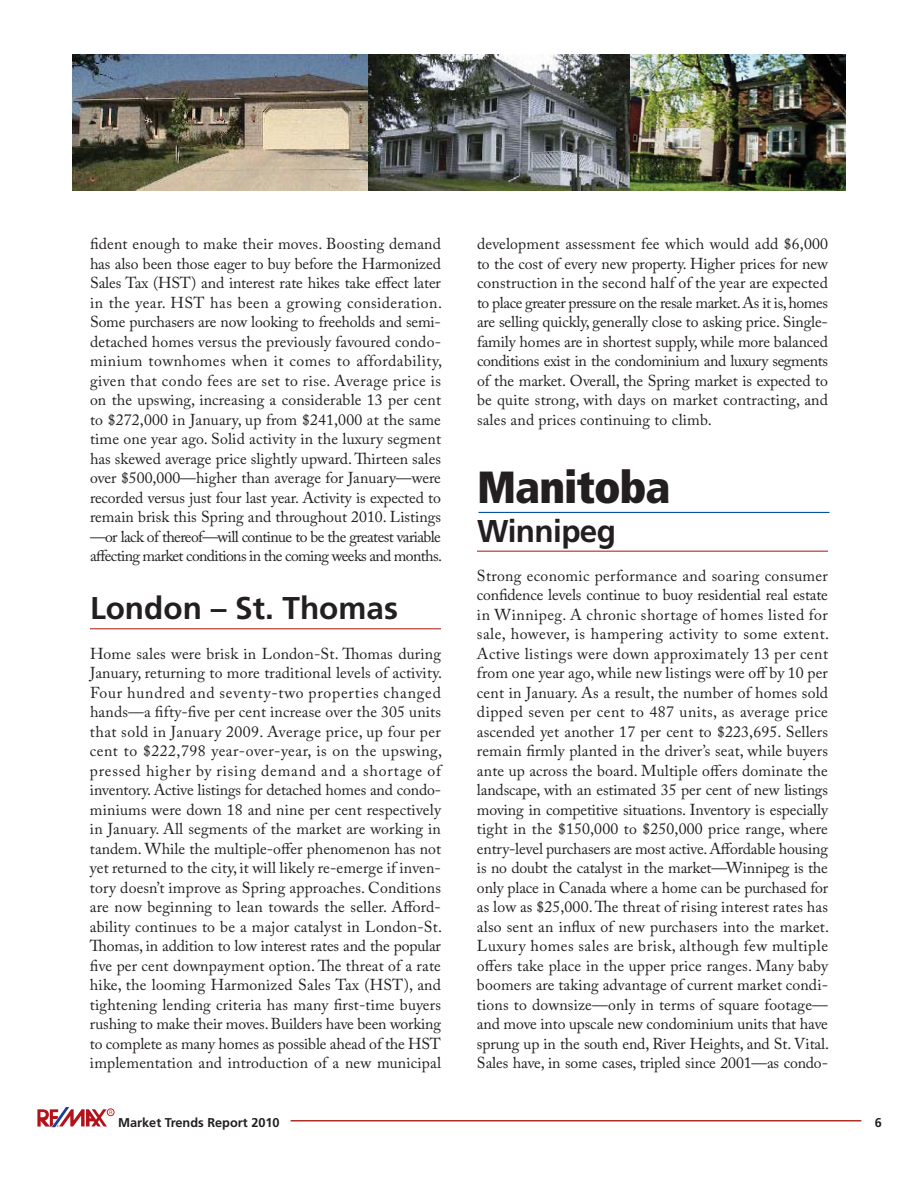
<style>
.page{position:relative;width:918px;height:1188px;background:#fff}
.page>*{position:absolute;margin:0;border:0;box-sizing:border-box;transform-origin:0 0}
.t1{font:900 condensed 45px "Frutiger LT Std";letter-spacing:-.02em;color:#231f20}
.t2{font:700 31.5px "Frutiger LT Std";color:#231f20}
.t3{font:700 31.5px "Frutiger LT Std";letter-spacing:-.02em;color:#231f20}
.t4{font:15.75px/19.5px "Adobe Caslon Pro";color:#231f20;text-align:justify}
.t5{font:700 12.75px "Frutiger LT Std";color:#231f20}
.t6{font:4.8px "Helvetica Neue LT Std";color:#be2025}
</style>
<div class="page">
<svg style="left:37px;top:1107px;width:70px;height:20px"></svg>
<div style="left:107px;top:1109px;width:7px;height:7px;border:1px solid #be2025;border-radius:50%"></div>
<hr style="left:291px;top:1120px;width:570px;height:2px;background:#b12e25">
<img style="left:376px;top:54px;width:469px;height:136px">
<img style="left:72px;top:54px;width:304px;height:136px">
<hr style="left:477px;top:551px;width:351px;height:1px;background:#b12e25">
<hr style="left:478px;top:512px;width:351px;height:1px;background:#0651a0">
<hr style="left:90px;top:628px;width:351px;height:1px;background:#b12e25">
<p class="t4" style="left:90px;top:235px;width:354px">fident enough to make their moves. Boosting demand has also been those eager to buy before the Harmonized Sales Tax (HST) and interest rate hikes take effect later in the year. HST has been a growing consideration.<br>Some purchasers are now looking to freeholds and semi&shy;detached homes versus the previously favoured condo&shy;minium townhomes when it comes to affordability, given that condo fees are set to rise. Average price is on the upswing, increasing a considerable 13 per cent to $272,000 in January, up from $241,000 at the same time one year ago. Solid activity in the luxury segment has skewed average price slightly upward. Thirteen sales over $500,000—higher than average for January—were recorded versus just four last year. Activity is expected to remain brisk this Spring and throughout 2010. Listings —or lack of thereof—will continue to be the greatest variable affecting market conditions in the coming weeks and months.</p>
<h2 class="t2" style="left:90px;top:593px;width:310px">London – St. Thomas</h2>
<p class="t4" style="left:90px;top:645px;width:354px">Home sales were brisk in London-St. Thomas during January, returning to more traditional levels of activity.<br>Four hundred and seventy-two properties changed hands—a fifty-five per cent increase over the 305 units that sold in January 2009. Average price, up four per cent to $222,798 year-over-year, is on the upswing, pressed higher by rising demand and a shortage of inventory. Active listings for detached homes and condo&shy;miniums were down 18 and nine per cent respectively in January. All segments of the market are working in tandem. While the multiple-offer phenomenon has not yet returned to the city, it will likely re-emerge if inven&shy;tory doesn’t improve as Spring approaches. Conditions are now beginning to lean towards the seller. Afford&shy;ability continues to be a major catalyst in London-St.<br>Thomas, in addition to low interest rates and the popular five per cent downpayment option. The threat of a rate hike, the looming Harmonized Sales Tax (HST), and tightening lending criteria has many first-time buyers rushing to make their moves. Builders have been working to complete as many homes as possible ahead of the HST implementation and introduction of a new municipal</p>
<p class="t6" style="left:109px;top:1110px;width:5px">R</p>
<p class="t5" style="left:118px;top:1116px;width:163px">Market Trends Report 2010</p>
<p class="t4" style="left:477px;top:235px;width:353px">development assessment fee which would add $6,000 to the cost of every new property. Higher prices for new construction in the second half of the year are expected to place greater pressure on the resale market. As it is, homes are selling quickly, generally close to asking price. Single&shy;family homes are in shortest supply, while more balanced conditions exist in the condominium and luxury segments of the market. Overall, the Spring market is expected to be quite strong, with days on market contracting, and sales and prices continuing to climb.</p>
<h1 class="t1" style="left:477px;top:466px;width:195px">Manitoba</h1>
<h2 class="t3" style="left:477px;top:515px;width:141px">Winnipeg</h2>
<p class="t4" style="left:477px;top:567px;width:354px">Strong economic performance and soaring consumer confidence levels continue to buoy residential real estate in Winnipeg. A chronic shortage of homes listed for sale, however, is hampering activity to some extent.<br>Active listings were down approximately 13 per cent from one year ago, while new listings were off by 10 per cent in January. As a result, the number of homes sold dipped seven per cent to 487 units, as average price ascended yet another 17 per cent to $223,695. Sellers remain firmly planted in the driver’s seat, while buyers ante up across the board. Multiple offers dominate the landscape, with an estimated 35 per cent of new listings moving in competitive situations. Inventory is especially tight in the $150,000 to $250,000 price range, where entry-level purchasers are most active. Affordable housing is no doubt the catalyst in the market—Winnipeg is the only place in Canada where a home can be purchased for as low as $25,000. The threat of rising interest rates has also sent an influx of new purchasers into the market.<br>Luxury homes sales are brisk, although few multiple offers take place in the upper price ranges. Many baby boomers are taking advantage of current market condi&shy;tions to downsize—only in terms of square footage— and move into upscale new condominium units that have sprung up in the south end, River Heights, and St. Vital.<br>Sales have, in some cases, tripled since 2001—as condo-</p>
<p class="t5" style="left:875px;top:1116px;width:9px">6</p>
</div>
